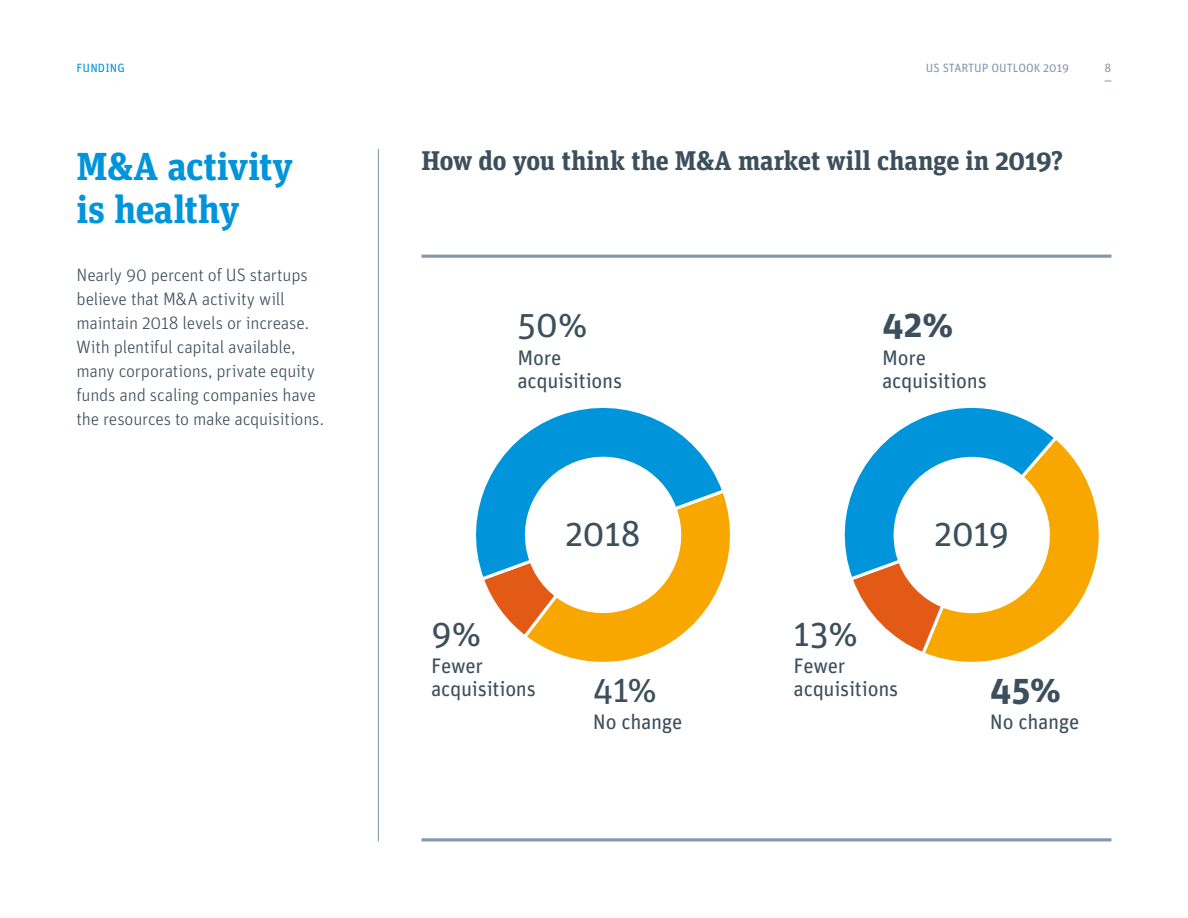
<style>
.page{position:relative;width:1188px;height:918px;background:#fff}
.page>*{position:absolute;margin:0;border:0;box-sizing:border-box;transform-origin:0 0}
.t1{font:700 39px/43.5px "SVB Slab";letter-spacing:-.015em;color:#0095db}
.t2{font:36px "SVB Sans";letter-spacing:-.015em;color:#3c4f5c}
.t3{font:700 36px "SVB Sans";color:#3c4f5c}
.t4{font:700 27px "SVB Slab";letter-spacing:-.01em;color:#3c4f5c}
.t5{font:21px/23.1px "SVB Sans";letter-spacing:-.015em;color:#3c4f5c}
.t6{font:300 18px/24px "SVB Sans";letter-spacing:-.015em;color:#3c4f5c}
.t7{font:12px "SVB Sans";color:#8498ad}
.t8{font:12px "SVB Sans";letter-spacing:.01em;color:#0095db}
</style>
<div class="page">
<hr style="left:378px;top:149px;width:1px;height:692px;background:#8498ad">
<hr style="left:422px;top:255px;width:689px;height:3px;background:#8498ad">
<hr style="left:422px;top:838px;width:689px;height:3px;background:#8498ad">
<svg style="left:941px;top:444px;width:158px;height:218px"></svg>
<svg style="left:844px;top:408px;width:216px;height:250px"></svg>
<svg style="left:476px;top:407px;width:219px;height:150px"></svg>
<svg style="left:478px;top:447px;width:252px;height:215px"></svg>
<div style="left:894px;top:457px;width:156px;height:156px;background:#fff;border-radius:50%"></div>
<p class="t8" style="left:77px;top:60px;width:50px">FUNDING</p>
<p class="t7" style="left:926px;top:60px;width:145px">US STARTUP OUTLOOK 2019</p>
<p class="t7" style="left:1105px;top:60px;width:8px">8</p>
<h1 class="t1" style="left:77px;top:142px;width:218px">M&amp;A activity is healthy</h1>
<p class="t6" style="left:77px;top:263px;width:249px">Nearly 90 percent of US startups believe that M&amp;A activity will maintain 2018 levels or increase.<br>With plentiful capital available, many corporations, private equity funds and scaling companies have the resources to make acquisitions.</p>
<h3 class="t4" style="left:422px;top:141px;width:643px">How do you think the M&amp;A market will change in 2019?</h3>
<h2 class="t2" style="left:517px;top:300px;width:72px">50%</h2>
<p class="t5" style="left:517px;top:345px;width:106px">More acquisitions</p>
<h2 class="t2" style="left:431px;top:608px;width:52px">9%</h2>
<p class="t5" style="left:431px;top:653px;width:106px">Fewer acquisitions</p>
<h2 class="t2" style="left:565px;top:509px;width:77px">2018</h2>
<h2 class="t2" style="left:593px;top:664px;width:66px">41%</h2>
<p class="t5" style="left:593px;top:709px;width:91px">No change</p>
<h2 class="t3" style="left:882px;top:299px;width:73px">42%</h2>
<p class="t5" style="left:882px;top:345px;width:106px">More acquisitions</p>
<h2 class="t2" style="left:794px;top:608px;width:66px">13%</h2>
<p class="t5" style="left:794px;top:653px;width:106px">Fewer acquisitions</p>
<h2 class="t2" style="left:934px;top:509px;width:77px">2019</h2>
<h2 class="t3" style="left:990px;top:663px;width:73px">45%</h2>
<p class="t5" style="left:990px;top:709px;width:91px">No change</p>
</div>
